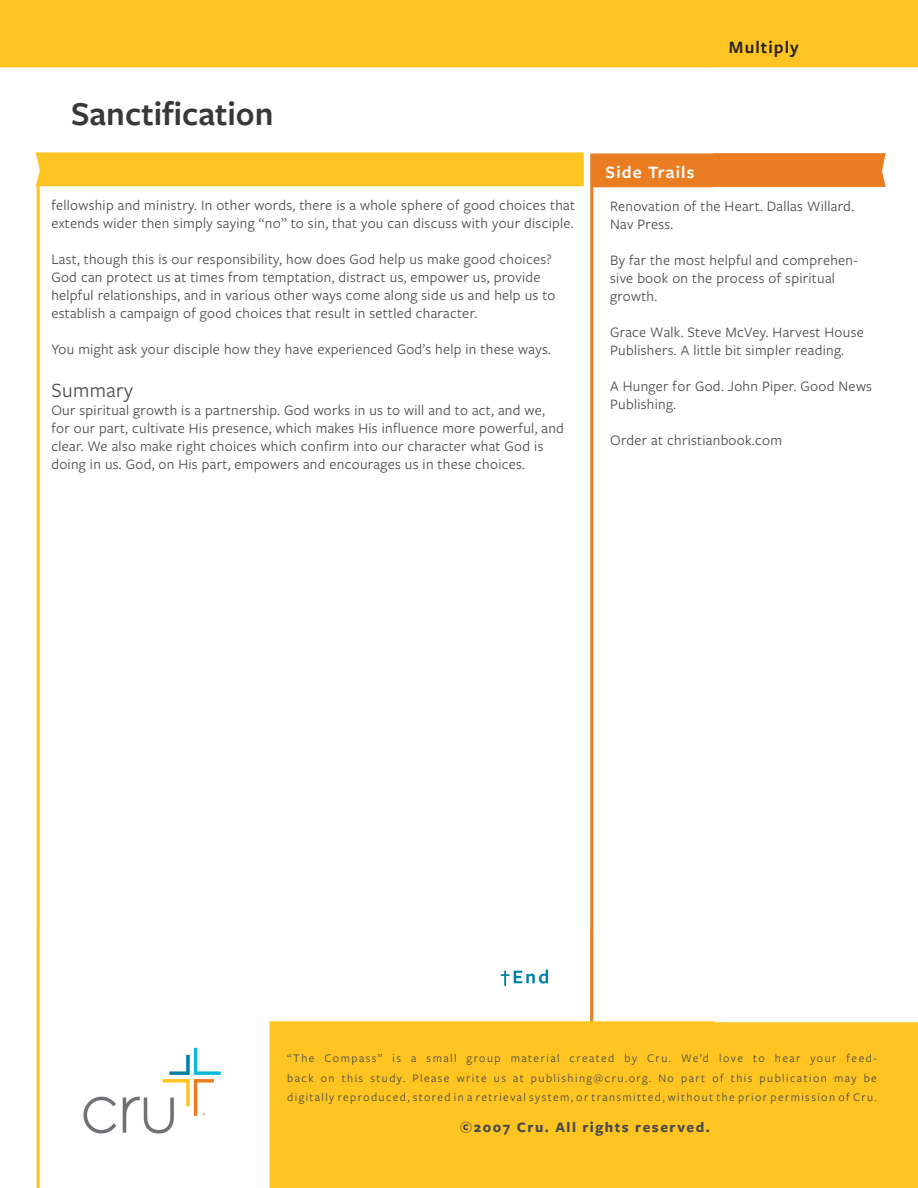
<style>
.page{position:relative;width:918px;height:1188px;background:#fff}
.page>*{position:absolute;margin:0;border:0;box-sizing:border-box;transform-origin:0 0}
.t1{font:600 34.65px "Freight Sans Pro";color:#383839}
.t2{font:21px "Freight Sans Pro";letter-spacing:.02em;color:#494a4b}
.t3{font:600 18px "Freight Sans Pro";letter-spacing:.06em;color:#fff}
.t4{font:600 18px "Freight Sans Pro";letter-spacing:.06em;color:#231f20}
.t5{font:15px/18px "Freight Sans Pro";letter-spacing:.02em;color:#494a4b}
.t6{font:700 15px "Freight Sans Pro";letter-spacing:.1em;color:#494a4b}
.t7{font:12px/19.2px "Freight Sans Pro";letter-spacing:.115em;color:#494a4b;text-align:justify}
</style>
<div class="page">
<img style="left:0;top:0;width:918px;height:1188px">
<h1 class="t1" style="left:71px;top:90px;width:204px">Sanctification</h1>
<p class="t5" style="left:51px;top:195px;width:525px">fellowship and ministry. In other words, there is a whole sphere of good choices that extends wider then simply saying “no” to sin, that you can discuss with your disciple.</p>
<p class="t5" style="left:51px;top:249px;width:506px">Last, though this is our responsibility, how does God help us make good choices?<br>God can protect us at times from temptation, distract us, empower us, provide helpful relationships, and in various other ways come along side us and help us to establish a campaign of good choices that result in settled character.</p>
<p class="t5" style="left:51px;top:339px;width:501px">You might ask your disciple how they have experienced God’s help in these ways.</p>
<h2 class="t2" style="left:51px;top:376px;width:83px">Summary</h2>
<p class="t5" style="left:51px;top:401px;width:514px">Our spiritual growth is a partnership. God works in us to will and to act, and we, for our part, cultivate His presence, which makes His influence more powerful, and clear. We also make right choices which confirm into our character what God is doing in us. God, on His part, empowers and encourages us in these choices.</p>
<p class="t4" style="left:729px;top:35px;width:71px">Multiply</p>
<p class="t3" style="left:606px;top:160px;width:90px">Side Trails</p>
<p class="t5" style="left:610px;top:197px;width:246px">Renovation of the Heart. Dallas Willard.<br>Nav Press.</p>
<p class="t5" style="left:610px;top:251px;width:249px">By far the most helpful and comprehen&shy;sive book on the process of spiritual growth.</p>
<p class="t5" style="left:610px;top:323px;width:255px">Grace Walk. Steve McVey. Harvest House<br>Publishers. A little bit simpler reading.</p>
<p class="t5" style="left:610px;top:377px;width:263px">A Hunger for God. John Piper. Good News<br>Publishing.</p>
<p class="t5" style="left:610px;top:431px;width:173px">Order at christianbook.com</p>
<p class="t7" style="left:287px;top:1048px;width:591px">“The Compass” is a small group material created by Cru. We’d love to hear your feed&shy;back on this study. Please write us at publishing@cru.org. No part of this publication may be digitally reproduced, stored in a retrieval system, or transmitted, without the prior permission of Cru.</p>
<p class="t6" style="left:460px;top:1117px;width:251px">©2007 Cru. All rights reserved.</p>
</div>
